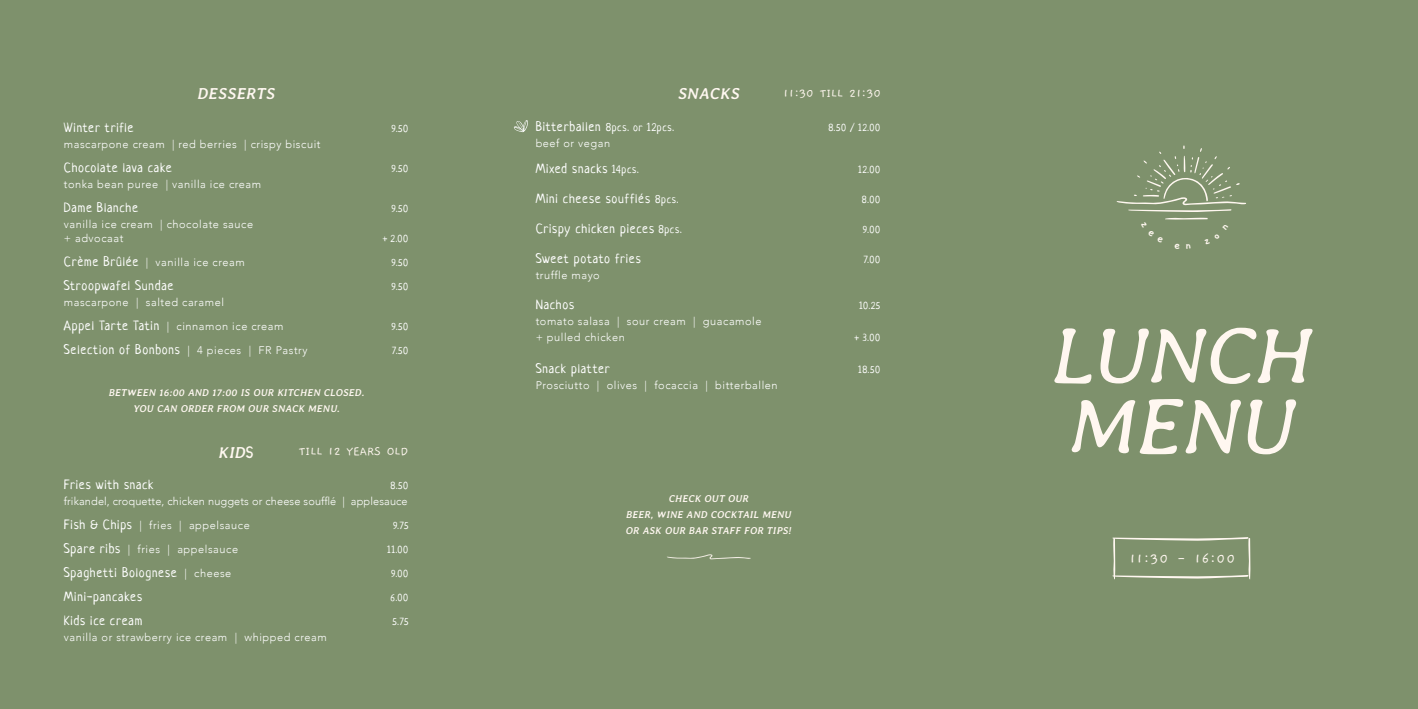
<style>
.page{position:relative;width:1418px;height:709px;background:#fff}
.page>*{position:absolute;margin:0;border:0;box-sizing:border-box;transform-origin:0 0}
.t1{font:italic 80.4px/70.8px "Averia Libre";letter-spacing:-.005em;color:#fff7f0}
.t2{font:italic 700 16px "Averia Libre";letter-spacing:.03em;color:#fff8f1}
.t3{font:15.8px "Gaegu";letter-spacing:.05em;color:#fff7f0}
.t4{font:13.6px "Gaegu";color:#fff7f0}
.t5{font:13.3px "Neucha";letter-spacing:.06em;color:#fff}
.t6{font:300 11px/16px "Avenir";letter-spacing:.05em;color:#fff}
.t7{font:300 11px/24px "Avenir";letter-spacing:.01em;color:#fff}
.t8{font:11px "Neucha";letter-spacing:.065em;color:#fff}
.t9{font:italic 700 10px/16px "Averia Libre";letter-spacing:.03em;color:#fff8f1;text-align:center}
.t10{font:10px "Neucha";letter-spacing:.06em;color:#fff}
.s1{font-family:"Neucha";font-weight:400;font-size:13.3px}
.s2{font-family:"Avenir";font-weight:300;font-size:11px}
.s3{font-family:"Vaase";font-weight:400;font-style:normal;font-size:14px}
.s4{font-size:13.3px}
.s5{font-size:11px}
</style>
<div class="page">
<div style="left:0;top:0;width:1417px;height:709px;background:#7e916c"></div>
<svg style="left:1116px;top:145px;width:130px;height:67px"></svg>
<svg style="left:1112px;top:537px;width:138px;height:42px"></svg>
<svg style="left:514px;top:120px;width:14px;height:12px"></svg>
<svg style="left:667px;top:554px;width:83px;height:5px"></svg>
<svg style="left:1165px;top:218px;width:43px;height:2px"></svg>
<h2 class="t2" style="left:197px;top:84px;width:79px">DESSERTS</h2>
<p class="t5" style="left:64px;top:119px;width:71px">Winter trifle</p>
<p class="t10" style="left:391px;top:122px;width:18px">9.50</p>
<p class="t6" style="left:64px;top:136px;width:258px">mascarpone cream | red berries | crispy biscuit</p>
<p class="t5" style="left:64px;top:159px;width:109px">Chocolate lava cake</p>
<p class="t10" style="left:391px;top:162px;width:18px">9.50</p>
<p class="t6" style="left:64px;top:176px;width:199px">tonka bean puree | vanilla ice cream</p>
<p class="t5" style="left:64px;top:199px;width:76px">Dame Blanche</p>
<p class="t10" style="left:391px;top:202px;width:18px">9.50</p>
<p class="t6" style="left:64px;top:217px;width:191px;line-height:14px">vanilla ice cream | chocolate sauce + advocaat</p>
<p class="t10" style="left:383px;top:232px;width:27px">+ 2.00</p>
<p class="t6" style="left:64px;top:254px;width:182px"><span class="s1">Crème Brûlée</span> | vanilla ice cream</p>
<p class="t10" style="left:391px;top:256px;width:18px">9.50</p>
<p class="t5" style="left:64px;top:277px;width:111px">Stroopwafel Sundae</p>
<p class="t10" style="left:391px;top:280px;width:18px">9.50</p>
<p class="t6" style="left:64px;top:290px;width:221px;line-height:24px">mascarpone | salted caramel<br><span class="s1">Appel Tarte Tatin</span> | cinnamon ice cream</p>
<p class="t10" style="left:391px;top:320px;width:18px">9.50</p>
<p class="t5" style="left:64px;top:341px;width:245px">Selection of Bonbons <span class="s2">| 4 pieces | FR Pastry</span></p>
<p class="t10" style="left:392px;top:344px;width:17px">7.50</p>
<p class="t9" style="left:109px;top:384px;width:257px">BETWEEN 16:00 AND 17:00 IS OUR KITCHEN CLOSED.<br>YOU CAN ORDER FROM OUR SNACK MENU.</p>
<h2 class="t2" style="left:218px;top:442px;width:37px">KID<span class="s3">s</span></h2>
<p class="t4" style="left:299px;top:445px;width:111px">TILL 12 YEARS OLD</p>
<p class="t5" style="left:64px;top:476px;width:91px">Fries with snack</p>
<p class="t10" style="left:390px;top:479px;width:19px">8.50</p>
<p class="t7" style="left:64px;top:489px;width:345px">frikandel, croquette, chicken nuggets or cheese soufflé | applesauce<br><span class="s1">Fish &amp; Chips</span> | fries | appelsauce</p>
<p class="t10" style="left:393px;top:519px;width:17px">9.75</p>
<p class="t6" style="left:64px;top:541px;width:176px"><span class="s1">Spare ribs</span> | fries | appelsauce</p>
<p class="t10" style="left:387px;top:543px;width:23px">11.00</p>
<p class="t5" style="left:64px;top:564px;width:169px">Spaghetti Bolognese <span class="s2">| cheese</span></p>
<p class="t10" style="left:391px;top:567px;width:19px">9.00</p>
<p class="t5" style="left:64px;top:588px;width:80px">Mini-pancakes</p>
<p class="t10" style="left:390px;top:591px;width:19px">6.00</p>
<p class="t5" style="left:64px;top:612px;width:80px">Kids ice cream</p>
<p class="t10" style="left:392px;top:615px;width:17px">5.75</p>
<p class="t6" style="left:64px;top:629px;width:264px">vanilla or strawberry ice cream | whipped cream</p>
<h2 class="t2" style="left:678px;top:84px;width:63px">SNACKS</h2>
<p class="t4" style="left:783px;top:87px;width:99px">11:30 TILL 21:30</p>
<p class="t8" style="left:535px;top:120px;width:140px"><span class="s4">Bitterballen</span> 8pcs. or 12pcs.</p>
<p class="t10" style="left:828px;top:121px;width:53px">8.50 / 12.00</p>
<p class="t6" style="left:535px;top:135px;width:76px">beef or vegan</p>
<p class="t5" style="left:535px;top:160px;width:105px">Mixed snacks <span class="s5">14pcs.</span></p>
<p class="t10" style="left:858px;top:163px;width:23px">12.00</p>
<p class="t5" style="left:535px;top:190px;width:144px">Mini cheese soufflés <span class="s5">8pcs.</span></p>
<p class="t10" style="left:862px;top:193px;width:20px">8.00</p>
<p class="t5" style="left:535px;top:220px;width:147px">Crispy chicken pieces <span class="s5">8pcs.</span></p>
<p class="t10" style="left:863px;top:223px;width:19px">9.00</p>
<p class="t5" style="left:535px;top:250px;width:107px">Sweet potato fries</p>
<p class="t10" style="left:863px;top:253px;width:18px">7.00</p>
<p class="t6" style="left:535px;top:267px;width:66px">truffle mayo</p>
<p class="t5" style="left:535px;top:296px;width:40px">Nachos</p>
<p class="t10" style="left:859px;top:299px;width:22px">10.25</p>
<p class="t6" style="left:535px;top:313px;width:227px">tomato salasa | sour cream | guacamole + pulled chicken</p>
<p class="t10" style="left:854px;top:331px;width:27px">+ 3.00</p>
<p class="t5" style="left:535px;top:360px;width:75px">Snack platter</p>
<p class="t10" style="left:858px;top:363px;width:23px">18.50</p>
<p class="t6" style="left:535px;top:377px;width:243px">Prosciutto | olives | focaccia | bitterballen</p>
<p class="t9" style="left:626px;top:490px;width:167px">CHECK OUT OUR<br>BEER, WINE AND COCKTAIL MENU<br>OR ASK OUR BAR STAFF FOR TIPS!</p>
<h1 class="t1" style="left:1050px;top:320px;width:262px">LUNCH<br>MENU</h1>
<h3 class="t3" style="left:1129px;top:551px;width:107px">11:30 - 16:00</h3>
</div>
